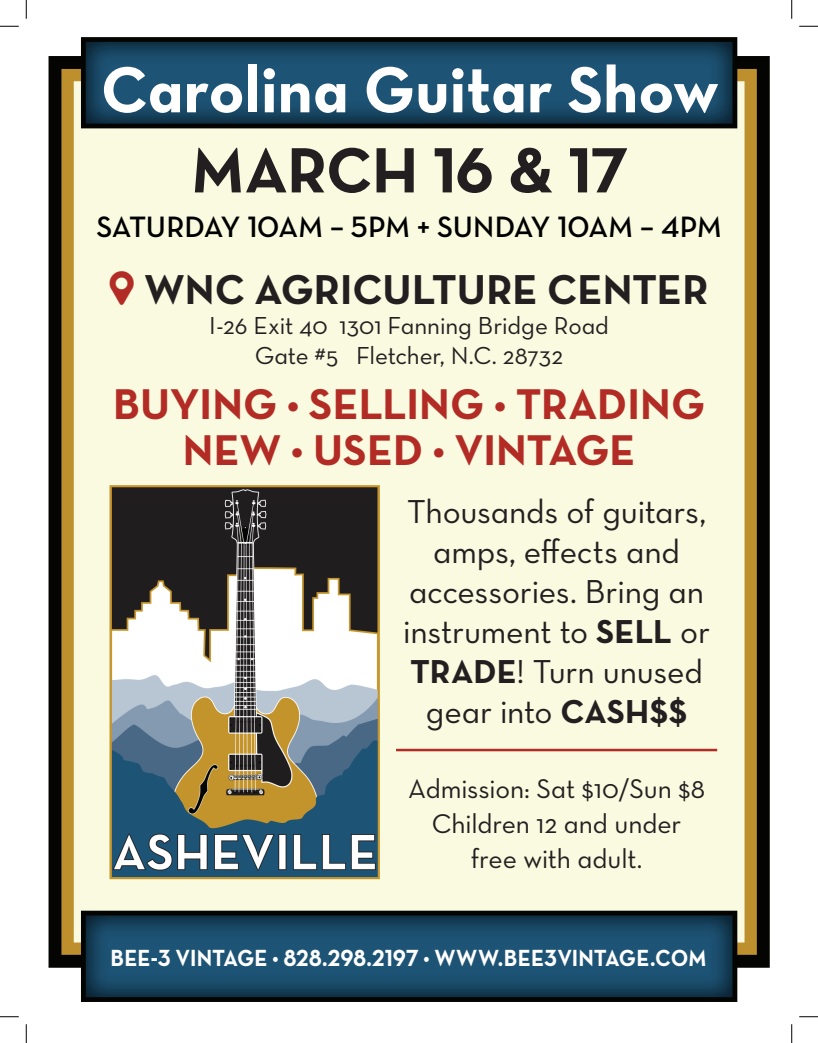
<style>
.page{position:relative;width:818px;height:1043px;background:#fff}
.page>*{position:absolute;margin:0;border:0;box-sizing:border-box;transform-origin:0 0}
.t1{font:66.25px "Neutraface Text Bold Alt";color:#fff}
.t2{font:65px "Neutraface Text Bold Alt";letter-spacing:-.015em;color:#231f20}
.t3{font:43.75px/46.2px "Neutraface Text Bold Alt";letter-spacing:.005em;color:#b22b24;text-align:center}
.t4{font:42.5px "Neutraface Text Bold Alt";color:#231f20}
.t5{font:33.75px/40px "Neutraface Text Book Alt";letter-spacing:-.005em;color:#231f20;text-align:center}
.t6{font:30px "Neutraface Text Demi Alt";letter-spacing:-.015em;color:#000}
.t7{font:27.5px/35px "Neutraface Text Book Alt";letter-spacing:-.005em;color:#231f20;text-align:center}
.t8{font:25px/30px "Neutraface Text Book Alt";letter-spacing:-.005em;color:#231f20;text-align:center}
.t9{font:23.75px "Neutraface Text Bold Alt";letter-spacing:.005em;color:#fff;scale:.93 1}
.s1{font-family:"Neutraface Text Bold Alt"}
</style>
<div class="page">
<img style="left:48px;top:37px;width:722px;height:965px">
<hr style="left:396px;top:748px;width:321px;height:3px;background:#b22b24">
<svg style="left:0;top:25px;width:19px;height:2px"></svg>
<svg style="left:799px;top:25px;width:19px;height:2px"></svg>
<svg style="left:0;top:1016px;width:19px;height:1px"></svg>
<svg style="left:799px;top:1016px;width:19px;height:1px"></svg>
<svg style="left:25px;top:0;width:2px;height:19px"></svg>
<svg style="left:25px;top:1024px;width:2px;height:18px"></svg>
<svg style="left:791px;top:0;width:1px;height:19px"></svg>
<svg style="left:791px;top:1024px;width:1px;height:18px"></svg>
<svg style="left:110px;top:270px;width:24px;height:34px"></svg>
<h1 class="t1" style="left:101px;top:47px;width:619px">Carolina Guitar Show</h1>
<h2 class="t2" style="left:190px;top:128px;width:439px">MARCH 16 &amp; 17</h2>
<p class="t6" style="left:96px;top:208px;width:627px">SATURDAY 10AM – 5PM + SUNDAY 10AM – 4PM</p>
<p class="t4" style="left:144px;top:262px;width:565px">WNC AGRICULTURE CENTER</p>
<p class="t8" style="left:209px;top:310px;width:401px">I-26 Exit 40 1301 Fanning Bridge Road<br>Gate #5 Fletcher, N.C. 28732</p>
<p class="t3" style="left:113px;top:380px;width:593px">BUYING • SELLING • TRADING<br>NEW • USED • VINTAGE</p>
<p class="t5" style="left:403px;top:490px;width:308px">Thousands of guitars, amps, effects and accessories. Bring an instrument to <span class="s1">SELL</span> or<br><span class="s1">TRADE</span>! Turn unused gear into <span class="s1">CASH$$</span></p>
<p class="t7" style="left:408px;top:771px;width:298px">Admission: Sat $10/Sun $8<br>Children 12 and under free with adult.</p>
<p class="t9" style="left:110px;top:942px;width:642px">BEE-3 VINTAGE • 828.298.2197 • WWW.BEE3VINTAGE.COM</p>
</div>
